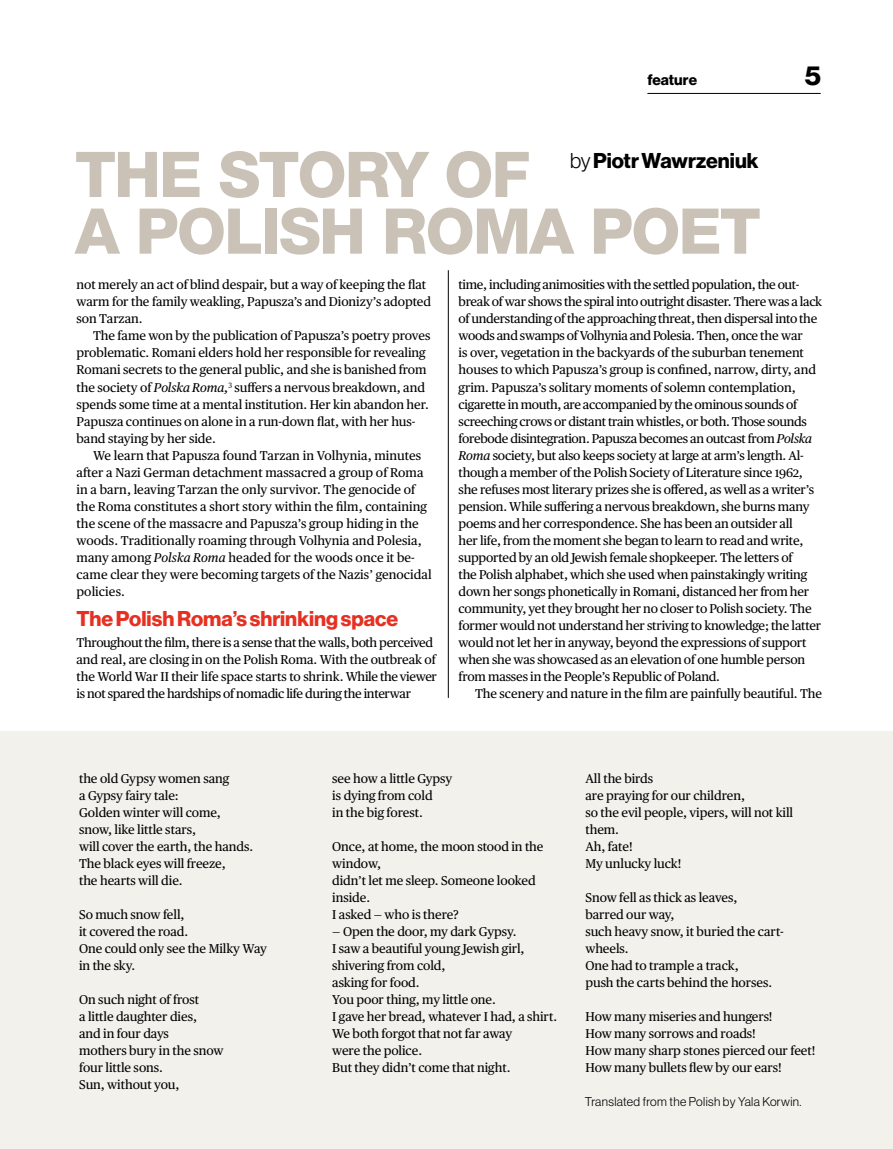
<style>
.page{position:relative;width:893px;height:1149px;background:#fff}
.page>*{position:absolute;margin:0;border:0;box-sizing:border-box;transform-origin:0 0}
.t1{font:800 63.15px/56.6px "Helvetica Neue LT Pro";letter-spacing:-.03em;color:#cac2b7}
.t2{font:27px "N Haas Grotesk DS Pro 75 Bd";color:#000}
.t3{font:21px "N Haas Grotesk DS Pro 75 Bd";color:#e63021}
.t4{font:21px "N Haas Grotesk DS Pro 75 Bd";color:#000}
.t5{font:15px "N Haas Grotesk DS Pro 75 Bd";letter-spacing:.005em;color:#000}
.t6{font:12.75px/17px "Publico Text";letter-spacing:-.005em;color:#000}
.t7{font:12.75px/17px "Publico Text";letter-spacing:-.025em;color:#000}
.t8{font:12.45px "N Haas Grotesk DS Pro 45 Lt";letter-spacing:.025em;color:#000}
.s1{font-family:"N Haas Grotesk DS Pro 45 Lt"}
.s2{font-style:italic}
</style>
<div class="page">
<div style="left:0;top:731px;width:893px;height:417px;background:#f2f1ec"></div>
<hr style="left:448px;top:270px;width:1px;height:427px;background:#000">
<hr style="left:647px;top:93px;width:174px;height:1px;background:#000">
<p class="t5" style="left:647px;top:71px;width:51px">feature</p>
<h2 class="t2" style="left:805px;top:60px;width:18px">5</h2>
<h1 class="t1" style="left:75px;top:146px;width:671px">THE STORY OF<br>A POLISH ROMA POET</h1>
<h3 class="t4" style="left:570px;top:149px;width:190px"><span class="s1">by</span> Piotr Wawrzeniuk</h3>
<p class="t6" style="left:77px;top:275px;width:356px">not merely an act of blind despair, but a way of keeping the flat warm for the family weakling, Papusza’s and Dionizy’s adopted son Tarzan.</p>
<p class="t6" style="left:77px;top:326px;width:355px;text-indent:17px">The fame won by the publication of Papusza’s poetry proves problematic. Romani elders hold her responsible for revealing Romani secrets to the general public, and she is banished from the society of <span class="s2">Polska Roma,</span><sup>3</sup> suffers a nervous breakdown, and spends some time at a mental institution. Her kin abandon her.<br>Papusza continues on alone in a run-down flat, with her hus&shy;band staying by her side.</p>
<p class="t6" style="left:77px;top:446px;width:357px;text-indent:16px">We learn that Papusza found Tarzan in Volhynia, minutes after a Nazi German detachment massacred a group of Roma in a barn, leaving Tarzan the only survivor. The genocide of the Roma constitutes a short story within the film, containing the scene of the massacre and Papusza’s group hiding in the woods. Traditionally roaming through Volhynia and Polesia, many among <span class="s2">Polska Roma</span> headed for the woods once it be&shy;came clear they were becoming targets of the Nazis’ genocidal policies.</p>
<h3 class="t3" style="left:77px;top:606px;width:323px">The Polish Roma’s shrinking space</h3>
<p class="t7" style="left:77px;top:633px;width:362px">Throughout the film, there is a sense that the walls, both perceived and real, are closing in on the Polish Roma. With the outbreak of the World War II their life space starts to shrink. While the viewer is not spared the hardships of nomadic life during the interwar</p>
<p class="t6" style="left:459px;top:275px;width:365px">time, including animosities with the settled population, the out&shy;break of war shows the spiral into outright disaster. There was a lack of understanding of the approaching threat, then dispersal into the woods and swamps of Volhynia and Polesia. Then, once the war<br>is over, vegetation in the backyards of the suburban tenement houses to which Papusza’s group is confined, narrow, dirty, and grim. Papusza’s solitary moments of solemn contemplation, cigarette in mouth, are accompanied by the ominous sounds of screeching crows or distant train whistles, or both. Those sounds forebode disintegration. Papusza becomes an outcast from <span class="s2">Polska Roma</span> society, but also keeps society at large at arm’s length. Al&shy;though a member of the Polish Society of Literature since 1962, she refuses most literary prizes she is offered, as well as a writer’s pension. While suffering a nervous breakdown, she burns many poems and her correspondence. She has been an outsider all<br>her life, from the moment she began to learn to read and write, supported by an old Jewish female shopkeeper. The letters of<br>the Polish alphabet, which she used when painstakingly writing down her songs phonetically in Romani, distanced her from her community, yet they brought her no closer to Polish society. The former would not understand her striving to knowledge; the latter would not let her in anyway, beyond the expressions of support when she was showcased as an elevation of one humble person from masses in the People’s Republic of Poland.</p>
<p class="t6" style="left:475px;top:684px;width:349px">The scenery and nature in the film are painfully beautiful. The</p>
<p class="t6" style="left:79px;top:769px;width:176px">the old Gypsy women sang<br>a Gypsy fairy tale:<br>Golden winter will come, snow, like little stars,<br>will cover the earth, the hands.<br>The black eyes will freeze,<br>the hearts will die.</p>
<p class="t6" style="left:79px;top:905px;width:189px">So much snow fell,<br>it covered the road.<br>One could only see the Milky Way in the sky.</p>
<p class="t6" style="left:79px;top:990px;width:146px">On such night of frost<br>a little daughter dies,<br>and in four days<br>mothers bury in the snow four little sons.<br>Sun, without you,</p>
<p class="t6" style="left:332px;top:769px;width:122px">see how a little Gypsy is dying from cold<br>in the big forest.</p>
<p class="t6" style="left:332px;top:837px;width:213px">Once, at home, the moon stood in the window,<br>didn’t let me sleep. Someone looked inside.<br>I asked — who is there?</p>
<p class="t6" style="left:332px;top:922px;width:226px">— Open the door, my dark Gypsy.<br>I saw a beautiful young Jewish girl, shivering from cold,<br>asking for food.<br>You poor thing, my little one.<br>I gave her bread, whatever I had, a shirt.<br>We both forgot that not far away<br>were the police.<br>But they didn’t come that night.</p>
<p class="t6" style="left:585px;top:769px;width:209px">All the birds<br>are praying for our children,<br>so the evil people, vipers, will not kill them.<br>Ah, fate!<br>My unlucky luck!</p>
<p class="t6" style="left:585px;top:888px;width:200px">Snow fell as thick as leaves,<br>barred our way,<br>such heavy snow, it buried the cart&shy;wheels.<br>One had to trample a track,<br>push the carts behind the horses.</p>
<p class="t6" style="left:585px;top:1007px;width:231px">How many miseries and hungers!<br>How many sorrows and roads!<br>How many sharp stones pierced our feet!<br>How many bullets flew by our ears!</p>
<p class="t8" style="left:585px;top:1094px;width:218px">Translated from the Polish by Yala Korwin.</p>
</div>
